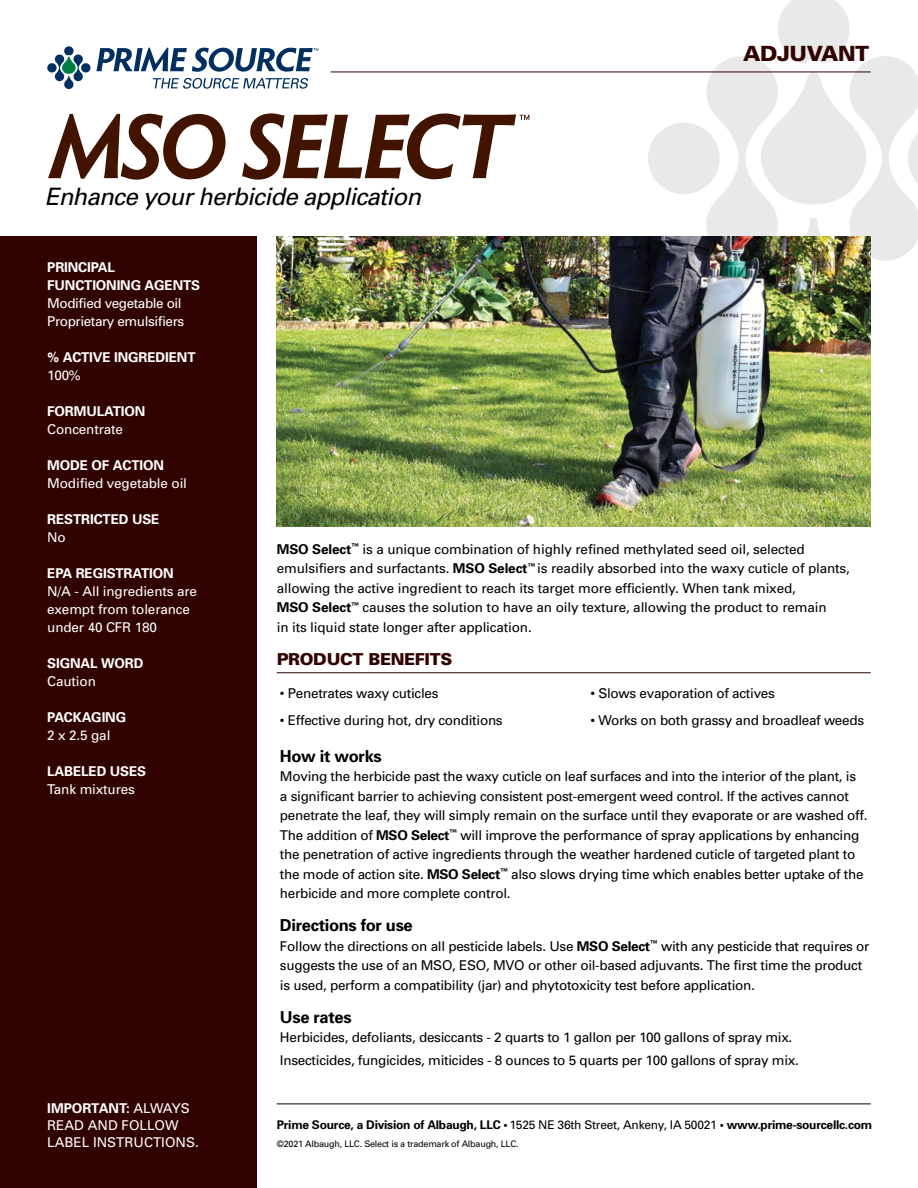
<style>
.page{position:relative;width:918px;height:1188px;background:#fff}
.page>*{position:absolute;margin:0;border:0;box-sizing:border-box;transform-origin:0 0}
.t1{font:italic 24px "Univers";letter-spacing:-.03em;color:#000}
.t2{font:900 21px "Univers";letter-spacing:-.02em;color:#310300}
.t3{font:700 16.5px "Univers";letter-spacing:-.02em;color:#000}
.t4{font:900 16.5px "Univers";letter-spacing:-.02em;color:#310300}
.t5{font:13.5px/19.5px "Univers";letter-spacing:-.02em;color:#000}
.t6{font:13.5px/18px "Univers";letter-spacing:-.01em;color:#fff}
.t7{font:700 13.5px/18px "Univers";letter-spacing:-.01em;color:#fff}
.t8{font:13.5px/18px "Univers";letter-spacing:-.03em;color:#fff}
.t9{font:700 12px "Univers";letter-spacing:-.02em;color:#000}
.t10{font:9px "Univers";letter-spacing:-.025em;color:#000}
.s1{font-weight:700}
.s2{font-weight:400}
</style>
<div class="page">
<div style="left:0;top:236px;width:256px;height:952px;background:#310300"></div>
<hr style="left:277px;top:672px;width:594px;height:1px;background:#310300">
<svg style="left:648px;top:0;width:270px;height:261px"></svg>
<img style="left:277px;top:236px;width:594px;height:290px">
<svg style="left:242px;top:113px;width:287px;height:67px"></svg>
<svg style="left:48px;top:114px;width:178px;height:66px"></svg>
<hr style="left:277px;top:1104px;width:594px;height:1px;background:#000">
<hr style="left:331px;top:72px;width:540px;height:1px;background:#310300">
<svg style="left:47px;top:46px;width:271px;height:43px"></svg>
<h1 class="t1" style="left:45px;top:182px;width:378px">Enhance your herbicide application</h1>
<h2 class="t2" style="left:743px;top:41px;width:128px">ADJUVANT</h2>
<p class="t7" style="left:47px;top:257px;width:154px">PRINCIPAL<br>FUNCTIONING AGENTS</p>
<p class="t8" style="left:47px;top:294px;width:139px">Modified vegetable oil<br>Proprietary emulsifiers</p>
<p class="t7" style="left:47px;top:347px;width:150px">% ACTIVE INGREDIENT</p>
<p class="t6" style="left:47px;top:366px;width:35px">100%</p>
<p class="t7" style="left:47px;top:401px;width:100px">FORMULATION</p>
<p class="t6" style="left:47px;top:420px;width:77px">Concentrate</p>
<p class="t7" style="left:47px;top:455px;width:118px">MODE OF ACTION</p>
<p class="t6" style="left:47px;top:474px;width:141px">Modified vegetable oil</p>
<p class="t7" style="left:47px;top:509px;width:114px">RESTRICTED USE</p>
<p class="t6" style="left:47px;top:528px;width:20px">No</p>
<p class="t7" style="left:47px;top:563px;width:128px">EPA REGISTRATION</p>
<p class="t6" style="left:47px;top:582px;width:151px">N/A - All ingredients are exempt from tolerance under 40 CFR 180</p>
<p class="t7" style="left:47px;top:653px;width:98px">SIGNAL WORD</p>
<p class="t6" style="left:47px;top:672px;width:50px">Caution</p>
<p class="t7" style="left:47px;top:707px;width:80px">PACKAGING</p>
<p class="t6" style="left:47px;top:726px;width:65px">2 x 2.5 gal</p>
<p class="t7" style="left:47px;top:761px;width:101px">LABELED USES</p>
<p class="t6" style="left:47px;top:780px;width:89px">Tank mixtures</p>
<p class="t6" style="left:47px;top:1099px;width:153px;line-height:17.2px"><span class="s1">IMPORTANT:</span> ALWAYS<br>READ AND FOLLOW<br>LABEL INSTRUCTIONS.</p>
<p class="t5" style="left:277px;top:539px;width:575px"><span class="s1">MSO Select</span><sup>™</sup> is a unique combination of highly refined methylated seed oil, selected emulsifiers and surfactants. <span class="s1">MSO Select</span><sup>™</sup> is readily absorbed into the waxy cuticle of plants, allowing the active ingredient to reach its target more efficiently. When tank mixed,<br><span class="s1">MSO Select</span><sup>™</sup> causes the solution to have an oily texture, allowing the product to remain<br>in its liquid state longer after application.</p>
<p class="t4" style="left:277px;top:649px;width:177px">PRODUCT BENEFITS</p>
<p class="t5" style="left:280px;top:684px;width:160px">• Penetrates waxy cuticles</p>
<p class="t5" style="left:280px;top:710px;width:224px">• Effective during hot, dry conditions</p>
<p class="t5" style="left:590px;top:684px;width:186px">• Slows evaporation of actives</p>
<p class="t5" style="left:590px;top:710px;width:275px">• Works on both grassy and broadleaf weeds</p>
<p class="t3" style="left:280px;top:745px;width:103px">How it works</p>
<p class="t5" style="left:280px;top:766px;width:589px">Moving the herbicide past the waxy cuticle on leaf surfaces and into the interior of the plant, is<br>a significant barrier to achieving consistent post-emergent weed control. If the actives cannot penetrate the leaf, they will simply remain on the surface until they evaporate or are washed off.<br>The addition of <span class="s1">MSO Select</span><sup>™</sup> will improve the performance of spray applications by enhancing the penetration of active ingredients through the weather hardened cuticle of targeted plant to the mode of action site. <span class="s1">MSO Select</span><sup>™</sup> also slows drying time which enables better uptake of the herbicide and more complete control.</p>
<p class="t3" style="left:280px;top:915px;width:134px">Directions for use</p>
<p class="t5" style="left:280px;top:936px;width:591px">Follow the directions on all pesticide labels. Use <span class="s1">MSO Select</span><sup>™</sup> with any pesticide that requires or suggests the use of an MSO, ESO, MVO or other oil-based adjuvants. The first time the product is used, perform a compatibility (jar) and phytotoxicity test before application.</p>
<p class="t3" style="left:280px;top:1006px;width:73px">Use rates</p>
<p class="t5" style="left:280px;top:1026px;width:520px;line-height:22.8px">Herbicides, defoliants, desiccants - 2 quarts to 1 gallon per 100 gallons of spray mix.<br>Insecticides, fungicides, miticides - 8 ounces to 5 quarts per 100 gallons of spray mix.</p>
<p class="t9" style="left:277px;top:1117px;width:597px">Prime Source, a Division of Albaugh, LLC • <span class="s2">1525 NE 36th Street, Ankeny, IA 50021</span> • www.prime-sourcellc.com</p>
<p class="t10" style="left:277px;top:1139px;width:243px">©2021 Albaugh, LLC. Select is a trademark of Albaugh, LLC.</p>
</div>
